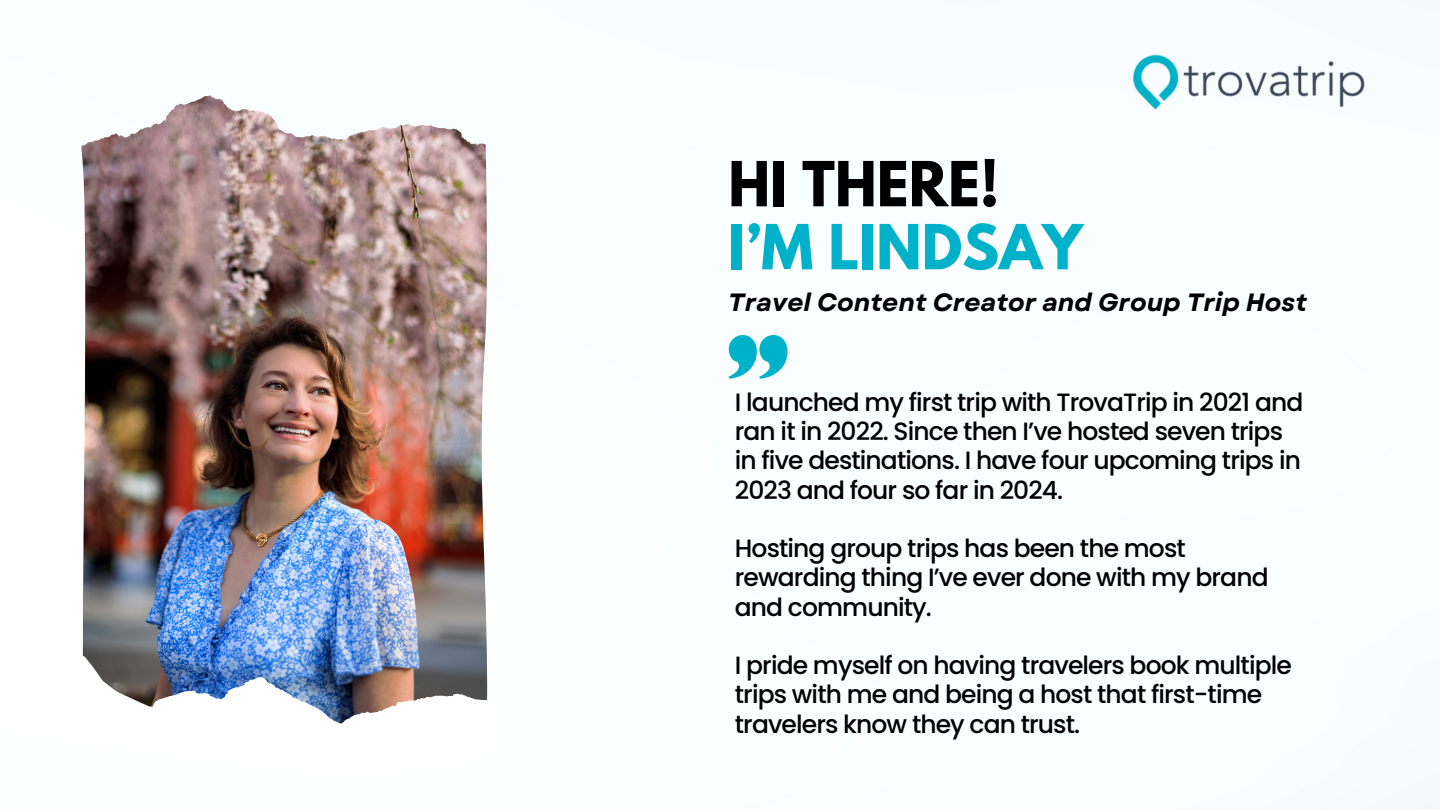
<style>
.page{position:relative;width:1440px;height:810px;background:#fff}
.page>*{position:absolute;margin:0;border:0;box-sizing:border-box;transform-origin:0 0}
.t1{font:700 55px "League Spartan";color:#00b2c9}
.t2{font:700 55px "League Spartan";color:#000}
.t3{font:500 25px/29.2px "Poppins";letter-spacing:-.035em;color:#000}
.t4{font:italic 700 25px "Garet";color:#000}
</style>
<div class="page">
<img style="left:81px;top:0;width:1359px;height:810px">
<svg style="left:728px;top:335px;width:60px;height:44px"></svg>
<img style="left:1127px;top:0;width:246px;height:203px">
<img style="left:82px;top:154px;width:314px;height:569px">
<p class="t2" style="left:728px;top:157px;width:272px">HI THERE!</p>
<p class="t1" style="left:728px;top:220px;width:356px">I’M LINDSAY</p>
<p class="t4" style="left:728px;top:284px;width:580px">Travel Content Creator and Group Trip Host</p>
<p class="t3" style="left:735px;top:387px;width:570px">I launched my first trip with TrovaTrip in 2021 and ran it in 2022. Since then I’ve hosted seven trips in five destinations. I have four upcoming trips in 2023 and four so far in 2024.</p>
<p class="t3" style="left:735px;top:534px;width:535px">Hosting group trips has been the most rewarding thing I’ve ever done with my brand and community.</p>
<p class="t3" style="left:735px;top:651px;width:559px">I pride myself on having travelers book multiple trips with me and being a host that first-time travelers know they can trust.</p>
</div>
